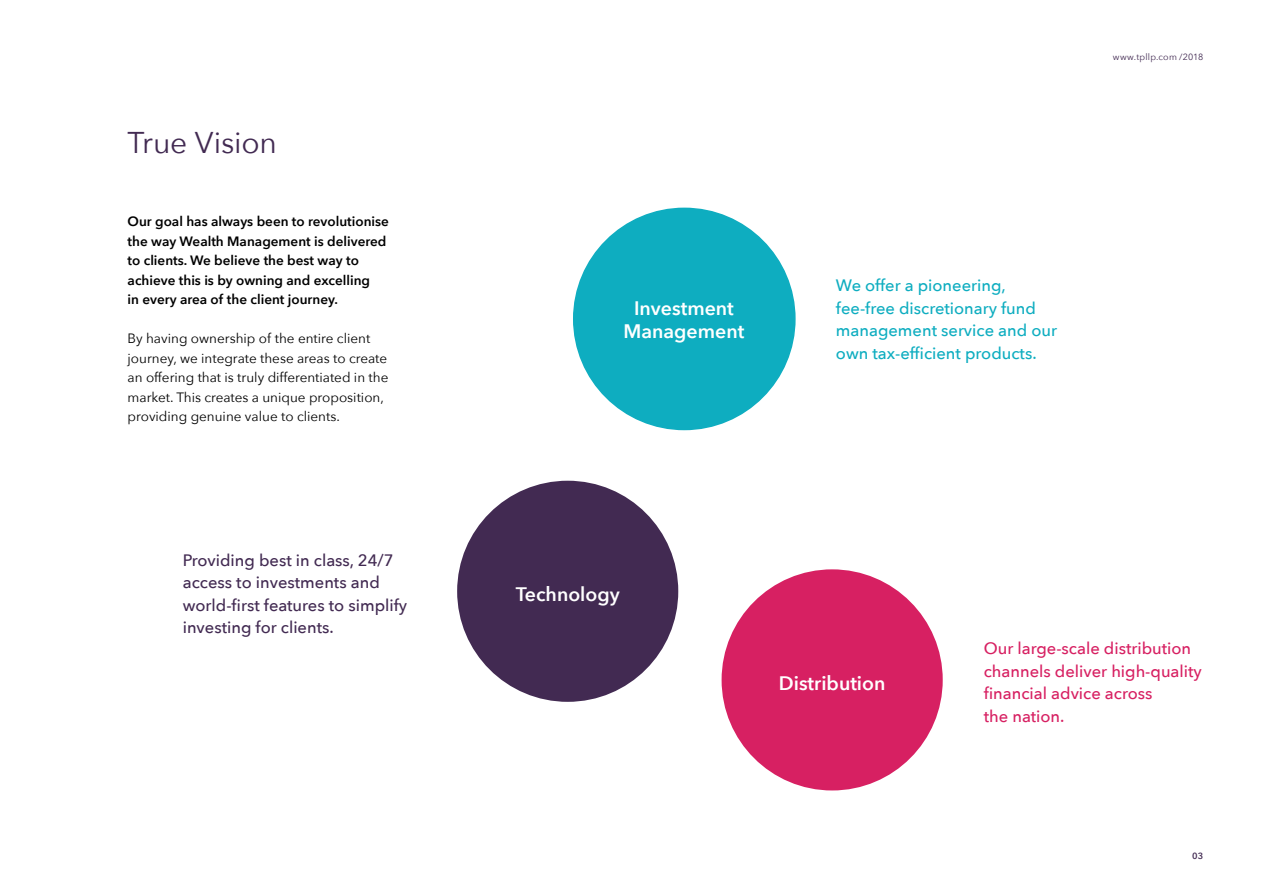
<style>
.page{position:relative;width:1263px;height:893px;background:#fff}
.page>*{position:absolute;margin:0;border:0;box-sizing:border-box;transform-origin:0 0}
.t1{font:30px "Avenir Next";letter-spacing:-.01em;color:#422a52}
.t2{font:600 19.5px/22.5px "Avenir Next";color:#fff;text-align:center}
.t3{font:500 16.5px/22.5px "Avenir Next";color:#422a52}
.t4{font:500 16.5px/22.5px "Avenir Next";color:#0eadc0}
.t5{font:500 16.5px/22.5px "Avenir Next";color:#d72062}
.t6{font:13.5px/19.5px "Avenir Next";color:#000}
.t7{font:600 13.5px/19.5px "Avenir Next";color:#000}
.t8{font:9px "Avenir Next";letter-spacing:.025em;color:#422a52}
.t9{font:600 9px "Avenir Next";color:#422a52}
</style>
<div class="page">
<div style="left:574px;top:208px;width:221px;height:221px;background:#0eadc0;border-radius:50%"></div>
<div style="left:722px;top:569px;width:221px;height:221px;background:#d72062;border-radius:50%"></div>
<div style="left:457px;top:481px;width:221px;height:221px;background:#422a52;border-radius:50%"></div>
<h1 class="t1" style="left:128px;top:118px;width:151px">True Vision</h1>
<p class="t7" style="left:128px;top:211px;width:263px">Our goal has always been to revolutionise the way Wealth Management is delivered to clients. We believe the best way to achieve this is by owning and excelling<br>in every area of the client journey.</p>
<p class="t6" style="left:128px;top:328px;width:262px">By having ownership of the entire client journey, we integrate these areas to create an offering that is truly differentiated in the market. This creates a unique proposition, providing genuine value to clients.</p>
<p class="t3" style="left:183px;top:548px;width:226px">Providing best in class, 24/7 access to investments and world-first features to simplify investing for clients.</p>
<h2 class="t2" style="left:623px;top:297px;width:122px">Investment<br>Management</h2>
<p class="t8" style="left:1113px;top:49px;width:92px">www.tpllp.com /2018</p>
<p class="t4" style="left:836px;top:274px;width:223px">We offer a pioneering, fee-free discretionary fund management service and our own tax-efficient products.</p>
<h2 class="t2" style="left:516px;top:582px;width:105px">Technology</h2>
<h2 class="t2" style="left:779px;top:671px;width:108px">Distribution</h2>
<p class="t5" style="left:984px;top:637px;width:220px">Our large-scale distribution channels deliver high-quality financial advice across<br>the nation.</p>
<p class="t9" style="left:1192px;top:848px;width:13px">03</p>
</div>
